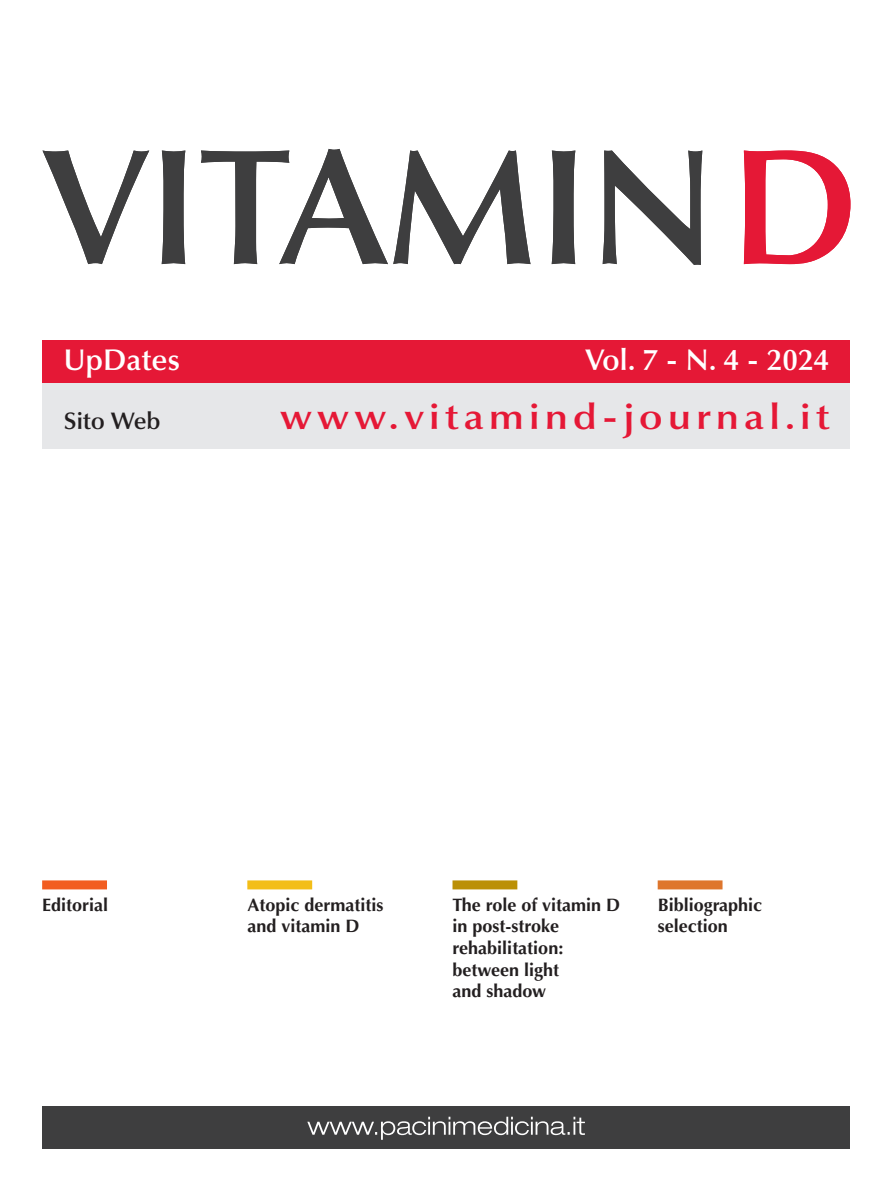
<style>
.page{position:relative;width:893px;height:1191px;background:#fff}
.page>*{position:absolute;margin:0;border:0;box-sizing:border-box;transform-origin:0 0}
.t1{font:600 36px "Optima LT Std";letter-spacing:.12em;color:#e51836;scale:1.13 1}
.t2{font:600 30px "Optima LT Std";color:#fff}
.t3{font:600 24px "Optima LT Std";color:#231f20}
.t4{font:700 18px/21.6px "Optima LT Std";color:#231f20}
</style>
<div class="page">
<svg style="left:43px;top:149px;width:659px;height:116px"></svg>
<div style="left:43px;top:340px;width:807px;height:43px;background:#e51836"></div>
<div style="left:43px;top:1106px;width:807px;height:42px;background:#3e3e3f"></div>
<svg style="left:744px;top:150px;width:106px;height:114px"></svg>
<div style="left:42px;top:880px;width:65px;height:9px;background:#f25d21"></div>
<div style="left:247px;top:880px;width:65px;height:9px;background:#f3be18"></div>
<div style="left:452px;top:880px;width:65px;height:9px;background:#bb9006"></div>
<div style="left:658px;top:880px;width:64px;height:9px;background:#de762d"></div>
<svg style="left:307px;top:1116px;width:278px;height:23px"></svg>
<div style="left:43px;top:383px;width:807px;height:66px;background:#e6e7e9"></div>
<h2 class="t2" style="left:585px;top:343px;width:245px">Vol. 7 - N. 4 - 2024</h2>
<h2 class="t2" style="left:64px;top:342px;width:118px">UpDates</h2>
<h2 class="t2" style="left:577px;top:345px;width:103px">Estratto</h2>
<h2 class="t2" style="left:723px;top:345px;width:17px">1</h2>
<h2 class="t2" style="left:798px;top:345px;width:33px">18</h2>
<h3 class="t3" style="left:64px;top:407px;width:99px">Sito Web</h3>
<h1 class="t1" style="left:280px;top:396px;width:488px">www.vitamind-journal.it</h1>
<p class="t4" style="left:42px;top:894px;width:68px">Editorial</p>
<p class="t4" style="left:247px;top:894px;width:138px">Atopic dermatitis and vitamin D</p>
<p class="t4" style="left:452px;top:894px;width:169px">The role of vitamin D in post-stroke rehabilitation: between light<br>and shadow</p>
<p class="t4" style="left:658px;top:894px;width:106px">Bibliographic selection</p>
</div>
